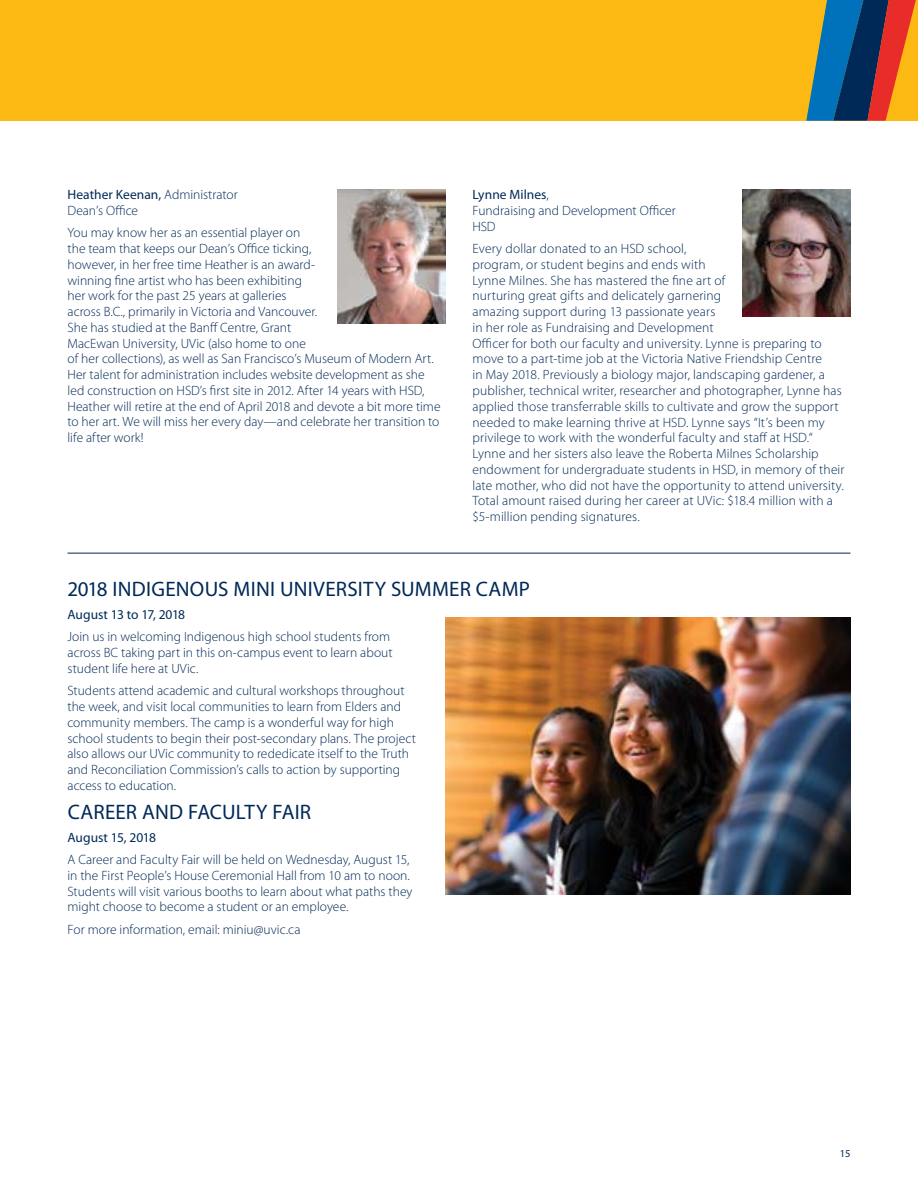
<style>
.page{position:relative;width:918px;height:1188px;background:#fff}
.page>*{position:absolute;margin:0;border:0;box-sizing:border-box;transform-origin:0 0}
.t1{font:21px "Myriad Pro";letter-spacing:.01em;color:#002957}
.t2{font:300 13.5px/15.8px "Myriad Pro";letter-spacing:.005em;color:#002957}
.t3{font:13.5px "Myriad Pro";letter-spacing:-.005em;color:#002957}
.t4{font:10.5px "Myriad Pro";color:#002957}
.s1{font-weight:400}
</style>
<div class="page">
<img style="left:742px;top:189px;width:108px;height:127px">
<img style="left:338px;top:189px;width:108px;height:135px">
<hr style="left:68px;top:553px;width:782px;height:1px;background:#002957">
<img style="left:446px;top:617px;width:404px;height:278px">
<div style="left:0;top:0;width:918px;height:121px;background:#fdb913"></div>
<svg style="left:806px;top:0;width:110px;height:121px"></svg>
<p class="t2" style="left:68px;top:187px;width:172px"><span class="s1">Heather Keenan,</span> Administrator<br>Dean’s Office</p>
<p class="t2" style="left:68px;top:225px;width:375px">You may know her as an essential player on<br>the team that keeps our Dean’s Office ticking,<br>however, in her free time Heather is an award-<br>winning fine artist who has been exhibiting<br>her work for the past 25 years at galleries<br>across B.C., primarily in Victoria and Vancouver.<br>She has studied at the Banff Centre, Grant<br>MacEwan University, UVic (also home to one<br>of her collections), as well as San Francisco’s Museum of Modern Art.<br>Her talent for administration includes website development as she led construction on HSD’s first site in 2012. After 14 years with HSD, Heather will retire at the end of April 2018 and devote a bit more time to her art. We will miss her every day—and celebrate her transition to life after work!</p>
<p class="t2" style="left:473px;top:187px;width:205px"><span class="s1">Lynne Milnes</span>,<br>Fundraising and Development Officer<br>HSD</p>
<p class="t2" style="left:473px;top:241px;width:374px">Every dollar donated to an HSD school,<br>program, or student begins and ends with<br>Lynne Milnes. She has mastered the fine art of<br>nurturing great gifts and delicately garnering<br>amazing support during 13 passionate years<br>in her role as Fundraising and Development<br>Officer for both our faculty and university. Lynne is preparing to move to a part-time job at the Victoria Native Friendship Centre<br>in May 2018. Previously a biology major, landscaping gardener, a publisher, technical writer, researcher and photographer, Lynne has applied those transferrable skills to cultivate and grow the support needed to make learning thrive at HSD. Lynne says “It’s been my privilege to work with the wonderful faculty and staff at HSD.“ Lynne and her sisters also leave the Roberta Milnes Scholarship endowment for undergraduate students in HSD, in memory of their late mother, who did not have the opportunity to attend university.<br>Total amount raised during her career at UVic: $18.4 million with a $5-million pending signatures.</p>
<h1 class="t1" style="left:68px;top:576px;width:464px">2018 INDIGENOUS MINI UNIVERSITY SUMMER CAMP</h1>
<p class="t3" style="left:68px;top:606px;width:119px">August 13 to 17, 2018</p>
<p class="t2" style="left:68px;top:629px;width:327px">Join us in welcoming Indigenous high school students from across BC taking part in this on-campus event to learn about student life here at UVic.</p>
<p class="t2" style="left:68px;top:683px;width:350px">Students attend academic and cultural workshops throughout the week, and visit local communities to learn from Elders and community members. The camp is a wonderful way for high school students to begin their post-secondary plans. The project also allows our UVic community to rededicate itself to the Truth and Reconciliation Commission’s calls to action by supporting access to education.</p>
<h1 class="t1" style="left:68px;top:799px;width:245px">CAREER AND FACULTY FAIR</h1>
<p class="t3" style="left:68px;top:829px;width:90px">August 15, 2018</p>
<p class="t2" style="left:68px;top:852px;width:347px">A Career and Faculty Fair will be held on Wednesday, August 15, in the First People’s House Ceremonial Hall from 10 am to noon.<br>Students will visit various booths to learn about what paths they might choose to become a student or an employee.</p>
<p class="t2" style="left:68px;top:921px;width:234px">For more information, email: miniu@uvic.ca</p>
<p class="t4" style="left:840px;top:1147px;width:12px">15</p>
</div>
